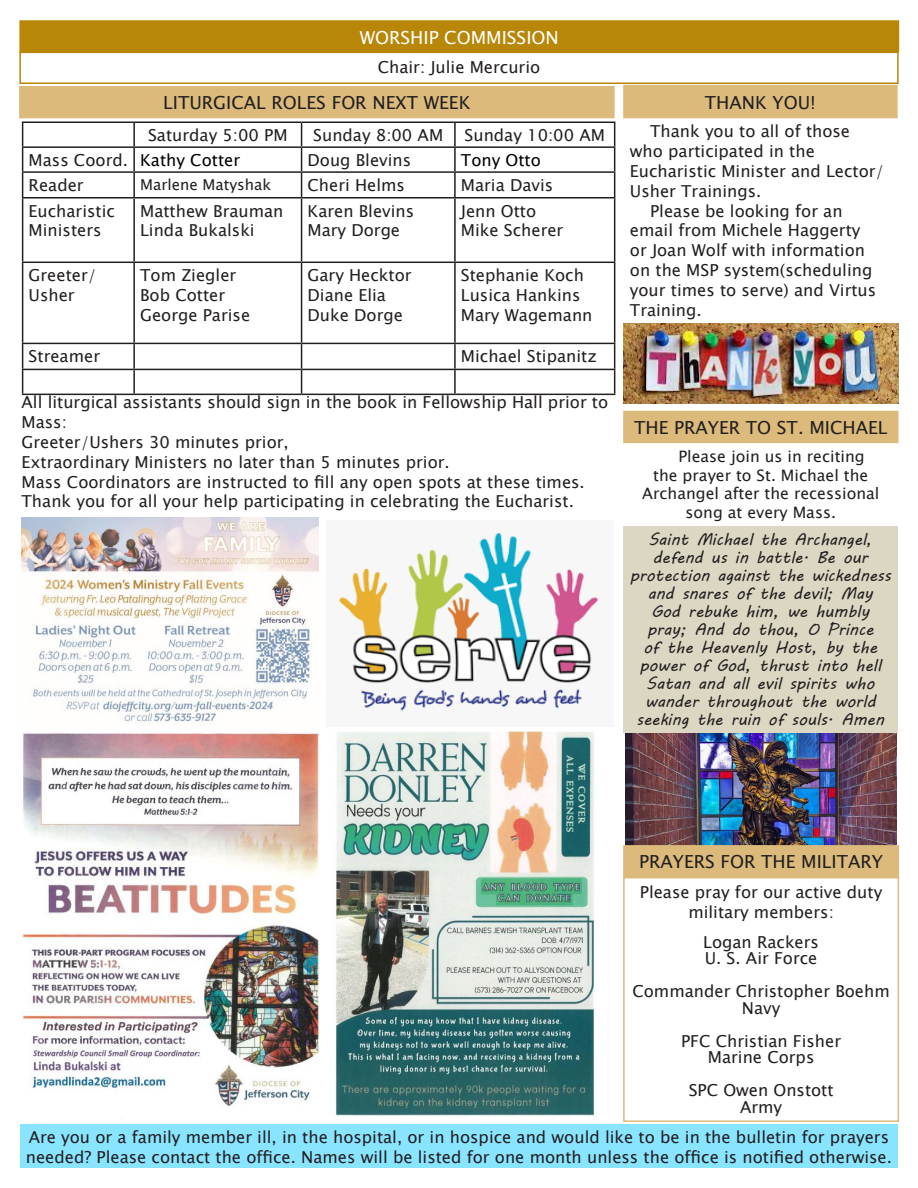
<style>
.page{position:relative;width:918px;height:1188px;background:#fff}
.page>*{position:absolute;margin:0;border:0;box-sizing:border-box;transform-origin:0 0}
.t1{font:18px "Lucida Sans Unicode";color:#231f20}
.t2{font:18px "Lucida Sans Unicode";color:#fff}
.t3{font:16.5px/19.8px "Lucida Sans Unicode";color:#231f20}
.t4{font:16.5px/18px "MV Boli";color:#231f20;text-align:center}
.t5{font:16.5px "Lucida Sans Unicode";color:#000}
.t6{font:15.75px "Lucida Sans Unicode";color:#231f20}
.t7{font:15px "Lucida Sans Unicode";color:#231f20}
.s1{color:#231f20}
</style>
<div class="page">
<div style="left:20px;top:1125px;width:878px;height:43px;background:#89e4ff"></div>
<div style="left:20px;top:87px;width:594px;height:31px;background:#dbba7c"></div>
<div style="left:19px;top:86px;width:596px;height:32px;border:2px solid #dbba7c"></div>
<div style="left:20px;top:21px;width:878px;height:31px;background:#b98708"></div>
<div style="left:19px;top:20px;width:880px;height:33px;border:2px solid #b98708"></div>
<div style="left:19px;top:52px;width:880px;height:32px;border:2px solid #b98708"></div>
<hr style="left:22px;top:121px;width:112px;height:2px;background:#231f20">
<hr style="left:134px;top:121px;width:168px;height:2px;background:#231f20">
<hr style="left:133px;top:123px;width:2px;height:23px;background:#231f20">
<hr style="left:302px;top:121px;width:153px;height:2px;background:#231f20">
<hr style="left:455px;top:121px;width:160px;height:2px;background:#231f20">
<hr style="left:454px;top:123px;width:2px;height:23px;background:#231f20">
<hr style="left:22px;top:146px;width:112px;height:2px;background:#231f20">
<hr style="left:134px;top:146px;width:168px;height:2px;background:#231f20">
<hr style="left:133px;top:148px;width:2px;height:23px;background:#231f20">
<hr style="left:302px;top:146px;width:153px;height:2px;background:#231f20">
<hr style="left:455px;top:146px;width:160px;height:2px;background:#231f20">
<hr style="left:454px;top:148px;width:2px;height:23px;background:#231f20">
<hr style="left:22px;top:171px;width:112px;height:2px;background:#231f20">
<svg style="left:22px;top:123px;width:1px;height:74px"></svg>
<hr style="left:134px;top:171px;width:168px;height:2px;background:#231f20">
<hr style="left:133px;top:173px;width:2px;height:24px;background:#231f20">
<hr style="left:302px;top:171px;width:153px;height:2px;background:#231f20">
<svg style="left:301px;top:123px;width:1px;height:74px"></svg>
<hr style="left:455px;top:171px;width:160px;height:2px;background:#231f20">
<hr style="left:454px;top:173px;width:2px;height:24px;background:#231f20">
<svg style="left:614px;top:123px;width:1px;height:74px"></svg>
<hr style="left:22px;top:197px;width:112px;height:2px;background:#231f20">
<hr style="left:22px;top:199px;width:1px;height:63px;background:#231f20">
<hr style="left:134px;top:197px;width:168px;height:2px;background:#231f20">
<hr style="left:133px;top:199px;width:2px;height:63px;background:#231f20">
<hr style="left:302px;top:197px;width:153px;height:2px;background:#231f20">
<hr style="left:301px;top:199px;width:1px;height:63px;background:#231f20">
<hr style="left:455px;top:197px;width:160px;height:2px;background:#231f20">
<hr style="left:454px;top:199px;width:2px;height:63px;background:#231f20">
<hr style="left:614px;top:199px;width:1px;height:63px;background:#231f20">
<hr style="left:22px;top:262px;width:112px;height:1px;background:#231f20">
<hr style="left:22px;top:263px;width:1px;height:80px;background:#231f20">
<hr style="left:134px;top:262px;width:168px;height:1px;background:#231f20">
<hr style="left:133px;top:263px;width:2px;height:80px;background:#231f20">
<hr style="left:302px;top:262px;width:153px;height:1px;background:#231f20">
<hr style="left:301px;top:263px;width:1px;height:80px;background:#231f20">
<hr style="left:455px;top:262px;width:160px;height:1px;background:#231f20">
<hr style="left:454px;top:263px;width:2px;height:80px;background:#231f20">
<hr style="left:614px;top:263px;width:1px;height:80px;background:#231f20">
<hr style="left:22px;top:343px;width:112px;height:1px;background:#231f20">
<hr style="left:134px;top:343px;width:168px;height:1px;background:#231f20">
<hr style="left:133px;top:344px;width:2px;height:25px;background:#231f20">
<hr style="left:302px;top:343px;width:153px;height:1px;background:#231f20">
<hr style="left:455px;top:343px;width:160px;height:1px;background:#231f20">
<hr style="left:454px;top:344px;width:2px;height:25px;background:#231f20">
<hr style="left:22px;top:369px;width:112px;height:1px;background:#231f20">
<svg style="left:22px;top:344px;width:1px;height:50px"></svg>
<hr style="left:134px;top:369px;width:168px;height:1px;background:#231f20">
<hr style="left:133px;top:370px;width:2px;height:24px;background:#231f20">
<hr style="left:302px;top:369px;width:153px;height:1px;background:#231f20">
<svg style="left:301px;top:344px;width:1px;height:50px"></svg>
<hr style="left:455px;top:369px;width:160px;height:1px;background:#231f20">
<hr style="left:454px;top:370px;width:2px;height:24px;background:#231f20">
<svg style="left:614px;top:344px;width:1px;height:50px"></svg>
<hr style="left:22px;top:394px;width:112px;height:1px;background:#231f20">
<hr style="left:134px;top:394px;width:168px;height:1px;background:#231f20">
<hr style="left:302px;top:394px;width:153px;height:1px;background:#231f20">
<hr style="left:455px;top:394px;width:160px;height:1px;background:#231f20">
<div style="left:623px;top:527px;width:275px;height:206px;background:#dcd7c3"></div>
<div style="left:624px;top:412px;width:274px;height:30px;background:#dbba7c"></div>
<div style="left:623px;top:411px;width:275px;height:32px;border:2px solid #dbba7c"></div>
<img style="left:625px;top:734px;width:272px;height:111px">
<div style="left:624px;top:85px;width:273px;height:33px;background:#dbba7c"></div>
<div style="left:624px;top:846px;width:274px;height:31px;background:#dbba7c"></div>
<div style="left:623px;top:845px;width:276px;height:32px;border:2px solid #dbba7c"></div>
<div style="left:623px;top:877px;width:276px;height:245px;border:2px solid #dbba7c"></div>
<img style="left:623px;top:324px;width:275px;height:79px">
<img style="left:22px;top:732px;width:298px;height:375px">
<img style="left:335px;top:731px;width:260px;height:385px">
<img style="left:21px;top:518px;width:298px;height:206px">
<img style="left:338px;top:533px;width:261px;height:178px">
<p class="t2" style="left:360px;top:29px;width:201px">WORSHIP COMMISSION</p>
<p class="t3" style="left:378px;top:58px;width:164px">Chair: Julie Mercurio</p>
<p class="t1" style="left:163px;top:95px;width:309px">LITURGICAL ROLES FOR NEXT WEEK</p>
<p class="t3" style="left:148px;top:126px;width:141px">Saturday 5:00 PM</p>
<p class="t3" style="left:313px;top:126px;width:132px">Sunday 8:00 AM</p>
<p class="t3" style="left:465px;top:126px;width:142px">Sunday 10:00 AM</p>
<p class="t5" style="left:29px;top:153px;width:213px"><span class="s1">Mass Coord.</span> Kathy Cotter</p>
<p class="t3" style="left:308px;top:151px;width:105px">Doug Blevins</p>
<p class="t5" style="left:461px;top:153px;width:81px">Tony Otto</p>
<p class="t3" style="left:29px;top:176px;width:57px">Reader</p>
<p class="t7" style="left:140px;top:178px;width:133px">Marlene Matyshak</p>
<p class="t3" style="left:308px;top:176px;width:99px">Cheri Helms</p>
<p class="t3" style="left:461px;top:176px;width:94px">Maria Davis</p>
<p class="t3" style="left:29px;top:202px;width:88px">Eucharistic<br>Ministers</p>
<p class="t3" style="left:140px;top:202px;width:145px">Matthew Brauman<br>Linda Bukalski</p>
<p class="t3" style="left:308px;top:202px;width:108px">Karen Blevins<br>Mary Dorge</p>
<p class="t3" style="left:461px;top:202px;width:104px">Jenn Otto<br>Mike Scherer</p>
<p class="t3" style="left:29px;top:267px;width:69px">Greeter/<br>Usher</p>
<p class="t3" style="left:140px;top:267px;width:112px">Tom Ziegler<br>Bob Cotter<br>George Parise</p>
<p class="t3" style="left:308px;top:267px;width:106px">Gary Hecktor<br>Diane Elia<br>Duke Dorge</p>
<p class="t3" style="left:461px;top:267px;width:133px">Stephanie Koch<br>Lusica Hankins<br>Mary Wagemann</p>
<p class="t3" style="left:29px;top:348px;width:73px">Streamer</p>
<p class="t3" style="left:461px;top:348px;width:137px">Michael Stipanitz</p>
<p class="t3" style="left:22px;top:394px;width:588px">All liturgical assistants should sign in the book in Fellowship Hall prior to Mass:<br>Greeter/Ushers 30 minutes prior,<br>Extraordinary Ministers no later than 5 minutes prior.<br>Mass Coordinators are instructed to fill any open spots at these times.<br>Thank you for all your help participating in celebrating the Eucharist.</p>
<p class="t1" style="left:705px;top:95px;width:113px">THANK YOU!</p>
<p class="t3" style="left:650px;top:123px;width:202px">Thank you to all of those</p>
<p class="t3" style="left:630px;top:143px;width:186px">who participated in the</p>
<p class="t3" style="left:630px;top:162px;width:256px">Eucharistic Minister and Lector/</p>
<p class="t3" style="left:630px;top:182px;width:133px">Usher Trainings.</p>
<p class="t3" style="left:650px;top:202px;width:194px">Please be looking for an</p>
<p class="t3" style="left:630px;top:222px;width:232px">email from Michele Haggerty</p>
<p class="t3" style="left:630px;top:242px;width:237px">or Joan Wolf with information</p>
<p class="t3" style="left:630px;top:261px;width:244px">on the MSP system(scheduling</p>
<p class="t3" style="left:630px;top:281px;width:248px">your times to serve) and Virtus</p>
<p class="t3" style="left:630px;top:301px;width:73px">Training.</p>
<p class="t1" style="left:634px;top:420px;width:255px">THE PRAYER TO ST. MICHAEL</p>
<p class="t6" style="left:678px;top:449px;width:188px">Please join us in reciting</p>
<p class="t6" style="left:653px;top:468px;width:217px">the prayer to St. Michael the</p>
<p class="t6" style="left:642px;top:487px;width:239px">Archangel after the recessional</p>
<p class="t6" style="left:686px;top:506px;width:152px">song at every Mass.</p>
<p class="t4" style="left:630px;top:532px;width:263px">Saint Michael the Archangel, defend us in battle. Be our protection against the wickedness and snares of the devil; May<br>God rebuke him, we humbly pray; And do thou, O Prince<br>of the Heavenly Host, by the power of God, thrust into hell<br>Satan and all evil spirits who wander throughout the world seeking the ruin of souls. Amen</p>
<p class="t1" style="left:639px;top:854px;width:246px">PRAYERS FOR THE MILITARY</p>
<p class="t3" style="left:640px;top:883px;width:244px;text-align:center">Please pray for our active duty military members:</p>
<p class="t3" style="left:703px;top:935px;width:117px;line-height:16.5px">Logan Rackers<br>U. S. Air Force</p>
<p class="t3" style="left:632px;top:984px;width:259px;line-height:16.5px;text-align:center">Commander Christopher Boehm<br>Navy</p>
<p class="t3" style="left:681px;top:1034px;width:161px;line-height:16.5px;text-align:center">PFC Christian Fisher<br>Marine Corps</p>
<p class="t3" style="left:689px;top:1083px;width:146px;line-height:16.5px;text-align:center">SPC Owen Onstott<br>Army</p>
<p class="t3" style="left:26px;top:1128px;width:868px">Are you or a family member ill, in the hospital, or in hospice and would like to be in the bulletin for prayers needed? Please contact the office. Names will be listed for one month unless the office is notified otherwise.</p>
</div>
